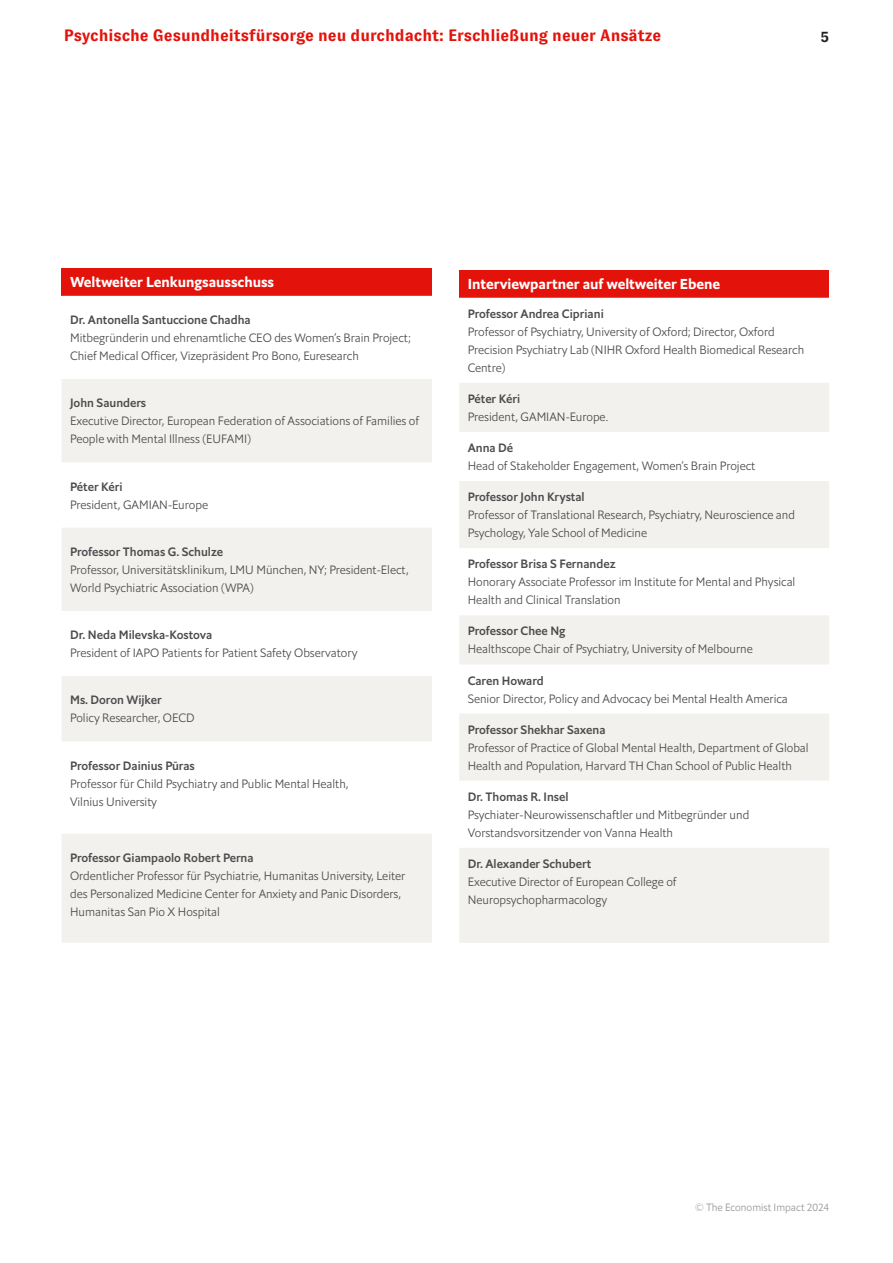
<style>
.page{position:relative;width:893px;height:1263px;background:#fff}
.page>*{position:absolute;margin:0;border:0;box-sizing:border-box;transform-origin:0 0}
.t1{font:700 16.5px "GT Zirkon";color:#e3120b}
.t2{font:700 15px "GT Zirkon";color:#231f20}
._4__Body_text{font:14.25px "Econ Sans Bol";color:#fff}
._4__Body_text-2{font:12px/18px "Econ Sans Lig";color:#4b4c4d}
._4__Body_text-3{font:12px "Econ Sans Med";color:#4b4c4d}
.t3{font:10.5px "Econ Sans Lig";color:#939598}
</style>
<div class="page">
<div style="left:62px;top:268px;width:370px;height:28px;background:#e3120b"></div>
<svg style="left:62px;top:379px;width:370px;height:564px;fill:#f2f1ee"></svg>
<div style="left:459px;top:270px;width:370px;height:28px;background:#e3120b"></div>
<svg style="left:459px;top:383px;width:370px;height:560px;fill:#f2f1ee"></svg>
<h1 class="t1" style="left:64px;top:27px;width:599px">Psychische Gesundheitsfürsorge neu durchdacht: Erschließung neuer Ansätze</h1>
<p class="t2" style="left:821px;top:28px;width:10px">5</p>
<p class="_4__Body_text" style="left:70px;top:273px;width:206px">Weltweiter Lenkungsausschuss</p>
<p class="_4__Body_text-3" style="left:70px;top:312px;width:182px">Dr. Antonella Santuccione Chadha</p>
<p class="_4__Body_text-2" style="left:70px;top:329px;width:342px">Mitbegründerin und ehrenamtliche CEO des Women’s Brain Project;<br>Chief Medical Officer, Vizepräsident Pro Bono, Euresearch</p>
<p class="_4__Body_text-3" style="left:70px;top:395px;width:78px">John Saunders</p>
<p class="_4__Body_text-2" style="left:70px;top:412px;width:351px">Executive Director, European Federation of Associations of Families of<br>People with Mental Illness (EUFAMI)</p>
<p class="_4__Body_text-3" style="left:70px;top:478px;width:54px">Péter Kéri</p>
<p class="_4__Body_text-2" style="left:70px;top:495px;width:139px">President, GAMIAN-Europe</p>
<p class="_4__Body_text-3" style="left:70px;top:544px;width:154px">Professor Thomas G. Schulze</p>
<p class="_4__Body_text-2" style="left:70px;top:560px;width:340px">Professor, Universitätsklinikum, LMU München, NY; President-Elect,<br>World Psychiatric Association (WPA)</p>
<p class="_4__Body_text-3" style="left:70px;top:627px;width:144px">Dr. Neda Milevska-Kostova</p>
<p class="_4__Body_text-2" style="left:70px;top:644px;width:289px">President of IAPO Patients for Patient Safety Observatory</p>
<p class="_4__Body_text-3" style="left:70px;top:692px;width:93px">Ms. Doron Wijker</p>
<p class="_4__Body_text-2" style="left:70px;top:709px;width:126px">Policy Researcher, OECD</p>
<p class="_4__Body_text-3" style="left:70px;top:758px;width:126px">Professor Dainius Pūras</p>
<p class="_4__Body_text-2" style="left:70px;top:774px;width:280px">Professor für Child Psychiatry and Public Mental Health,<br>Vilnius University</p>
<p class="_4__Body_text-3" style="left:70px;top:850px;width:185px">Professor Giampaolo Robert Perna</p>
<p class="_4__Body_text-2" style="left:70px;top:866px;width:337px">Ordentlicher Professor für Psychiatrie, Humanitas University, Leiter des Personalized Medicine Center for Anxiety and Panic Disorders,<br>Humanitas San Pio X Hospital</p>
<p class="_4__Body_text" style="left:468px;top:275px;width:254px">Interviewpartner auf weltweiter Ebene</p>
<p class="_4__Body_text-3" style="left:468px;top:306px;width:138px">Professor Andrea Cipriani</p>
<p class="_4__Body_text-2" style="left:468px;top:322px;width:338px">Professor of Psychiatry, University of Oxford; Director, Oxford<br>Precision Psychiatry Lab (NIHR Oxford Health Biomedical Research<br>Centre)</p>
<p class="_4__Body_text-3" style="left:468px;top:391px;width:54px">Péter Kéri</p>
<p class="_4__Body_text-2" style="left:468px;top:408px;width:142px">President, GAMIAN-Europe.</p>
<p class="_4__Body_text-3" style="left:468px;top:440px;width:47px">Anna Dé</p>
<p class="_4__Body_text-2" style="left:468px;top:457px;width:289px">Head of Stakeholder Engagement, Women’s Brain Project</p>
<p class="_4__Body_text-3" style="left:468px;top:489px;width:118px">Professor John Krystal</p>
<p class="_4__Body_text-2" style="left:468px;top:506px;width:329px">Professor of Translational Research, Psychiatry, Neuroscience and<br>Psychology, Yale School of Medicine</p>
<p class="_4__Body_text-3" style="left:468px;top:556px;width:149px">Professor Brisa S Fernandez</p>
<p class="_4__Body_text-2" style="left:468px;top:573px;width:329px">Honorary Associate Professor im Institute for Mental and Physical<br>Health and Clinical Translation</p>
<p class="_4__Body_text-3" style="left:468px;top:623px;width:99px">Professor Chee Ng</p>
<p class="_4__Body_text-2" style="left:468px;top:640px;width:286px">Healthscope Chair of Psychiatry, University of Melbourne</p>
<p class="_4__Body_text-3" style="left:468px;top:672px;width:78px">Caren Howard</p>
<p class="_4__Body_text-2" style="left:468px;top:689px;width:322px">Senior Director, Policy and Advocacy bei Mental Health America</p>
<p class="_4__Body_text-3" style="left:468px;top:722px;width:139px">Professor Shekhar Saxena</p>
<p class="_4__Body_text-2" style="left:468px;top:738px;width:342px">Professor of Practice of Global Mental Health, Department of Global<br>Health and Population, Harvard TH Chan School of Public Health</p>
<p class="_4__Body_text-3" style="left:468px;top:789px;width:102px">Dr. Thomas R. Insel</p>
<p class="_4__Body_text-2" style="left:468px;top:805px;width:283px">Psychiater-Neurowissenschaftler und Mitbegründer und<br>Vorstandsvorsitzender von Vanna Health</p>
<p class="_4__Body_text-3" style="left:468px;top:856px;width:125px">Dr. Alexander Schubert</p>
<p class="_4__Body_text-2" style="left:468px;top:872px;width:210px">Executive Director of European College of<br>Neuropsychopharmacology</p>
<p class="t3" style="left:695px;top:1201px;width:136px">© The Economist Impact 2024</p>
</div>
